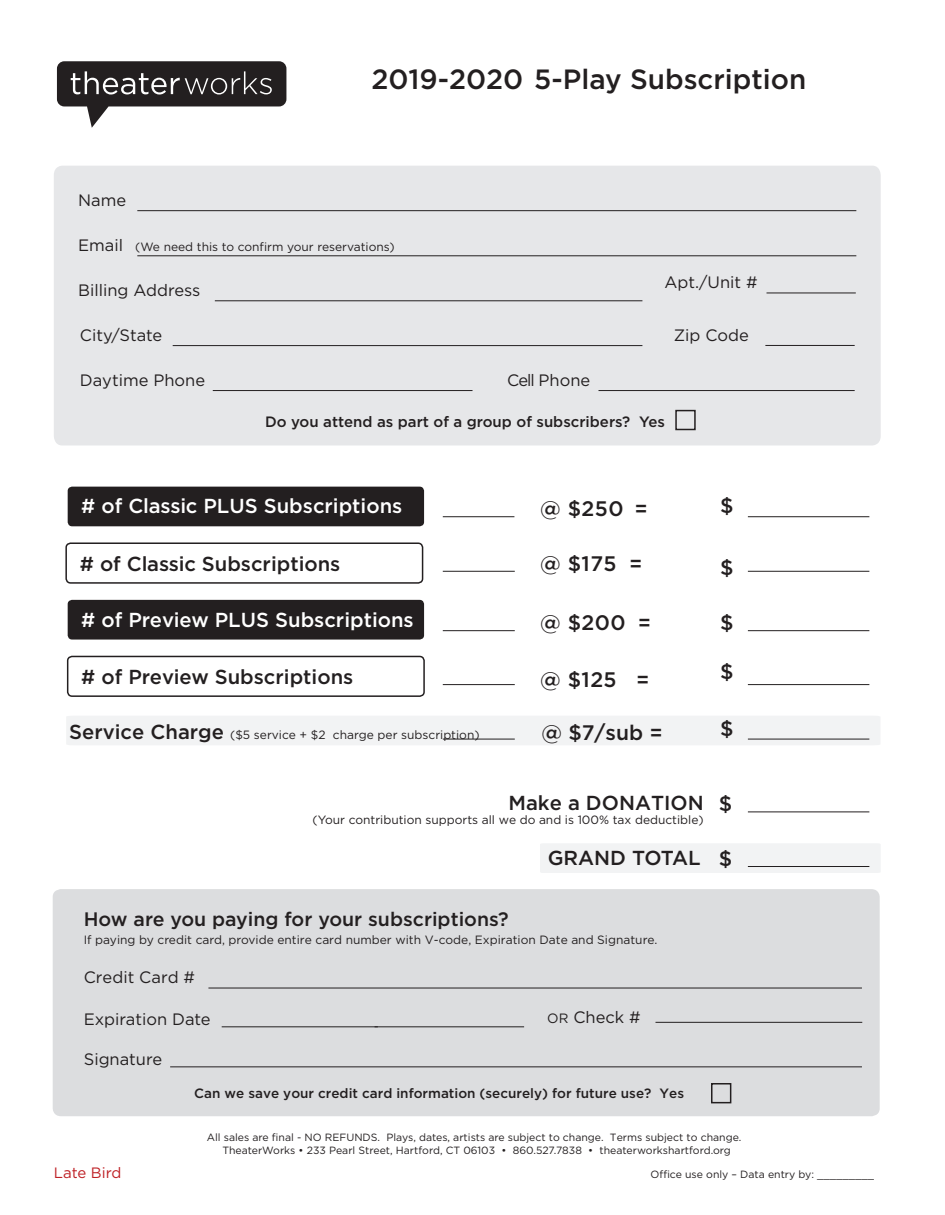
<style>
.page{position:relative;width:945px;height:1215px;background:#fff}
.page>*{position:absolute;margin:0;border:0;box-sizing:border-box;transform-origin:0 0}
.t1{font:500 27.75px "Gotham";color:#231f20}
.t2{font:500 21px "Gotham";letter-spacing:.02em;color:#231f20}
.t3{font:500 20.25px "Gotham";color:#231f20}
.t4{font:500 20.25px "Gotham";color:#fff}
.t5{font:500 19.5px "Gotham";color:#231f20}
.t6{font:16.5px "Gotham";color:#231f20}
.t7{font:500 15px "Gotham";color:#231f20}
.t8{font:15px "Gotham";letter-spacing:-.01em;color:#be2025}
.t9{font:500 13.5px "Gotham";color:#231f20}
.t10{font:12px "Gotham";color:#231f20}
.t11{font:10.5px/13.2px "Gotham";color:#231f20;text-align:center}
.s1{font-weight:500;font-size:20.25px}
.s2{font-size:21px}
.s3{font-size:13.5px}
</style>
<div class="page">
<div style="left:54px;top:166px;width:827px;height:279px;background:#e6e7e9;border-radius:9px"></div>
<hr style="left:137px;top:210px;width:719px;height:1px;background:#231f20">
<hr style="left:137px;top:255px;width:719px;height:1px;background:#231f20">
<hr style="left:215px;top:300px;width:427px;height:1px;background:#231f20">
<hr style="left:765px;top:345px;width:90px;height:1px;background:#231f20">
<hr style="left:173px;top:345px;width:469px;height:1px;background:#231f20">
<hr style="left:213px;top:390px;width:260px;height:1px;background:#231f20">
<hr style="left:598px;top:390px;width:257px;height:1px;background:#231f20">
<div style="left:53px;top:889px;width:827px;height:227px;background:#dcdddf;border-radius:8px"></div>
<div style="left:66px;top:716px;width:814px;height:29px;background:#f2f3f4"></div>
<div style="left:540px;top:844px;width:340px;height:29px;background:#f2f3f4"></div>
<hr style="left:208px;top:988px;width:654px;height:1px;background:#231f20">
<hr style="left:375px;top:1026px;width:149px;height:1px;background:#231f20">
<hr style="left:222px;top:1026px;width:156px;height:1px;background:#231f20">
<hr style="left:656px;top:1022px;width:206px;height:1px;background:#231f20">
<hr style="left:170px;top:1066px;width:692px;height:1px;background:#231f20">
<svg style="left:57px;top:61px;width:229px;height:67px"></svg>
<hr style="left:748px;top:812px;width:121px;height:1px;background:#231f20">
<hr style="left:443px;top:739px;width:72px;height:1px;background:#231f20">
<hr style="left:748px;top:739px;width:121px;height:1px;background:#231f20">
<div style="left:67px;top:656px;width:358px;height:41px;border:2px solid #231f20;border-radius:4px"></div>
<hr style="left:748px;top:684px;width:121px;height:1px;background:#231f20">
<hr style="left:443px;top:684px;width:72px;height:1px;background:#231f20">
<hr style="left:748px;top:571px;width:121px;height:1px;background:#231f20">
<hr style="left:443px;top:571px;width:72px;height:1px;background:#231f20">
<div style="left:65px;top:542px;width:358px;height:42px;border:2px solid #231f20;border-radius:4px"></div>
<div style="left:68px;top:600px;width:356px;height:40px;background:#231f20;border-radius:4px"></div>
<hr style="left:748px;top:630px;width:121px;height:1px;background:#231f20">
<hr style="left:443px;top:630px;width:72px;height:1px;background:#231f20">
<div style="left:68px;top:487px;width:356px;height:39px;background:#231f20;border-radius:4px"></div>
<hr style="left:748px;top:516px;width:121px;height:1px;background:#231f20">
<hr style="left:443px;top:516px;width:71px;height:1px;background:#231f20">
<hr style="left:748px;top:866px;width:121px;height:1px;background:#231f20">
<div style="left:711px;top:1083px;width:20px;height:20px;border:2px solid #231f20"></div>
<div style="left:675px;top:410px;width:21px;height:20px;border:2px solid #231f20"></div>
<hr style="left:767px;top:293px;width:89px;height:1px;background:#231f20">
<h1 class="t1" style="left:371px;top:63px;width:436px">2019-2020 5-Play Subscription</h1>
<h3 class="t6" style="left:78px;top:191px;width:50px">Name</h3>
<h3 class="t6" style="left:78px;top:236px;width:46px">Email</h3>
<h3 class="t6" style="left:78px;top:281px;width:124px">Billing Address</h3>
<h3 class="t6" style="left:80px;top:326px;width:84px">City/State</h3>
<h3 class="t6" style="left:674px;top:326px;width:77px">Zip Code</h3>
<h3 class="t6" style="left:80px;top:371px;width:127px">Daytime Phone</h3>
<h3 class="t6" style="left:507px;top:371px;width:85px">Cell Phone</h3>
<p class="t7" style="left:265px;top:413px;width:401px">Do you attend as part of a group of subscribers? Yes</p>
<p class="t10" style="left:135px;top:240px;width:261px">(We need this to confirm your reservations)</p>
<h3 class="t6" style="left:664px;top:273px;width:95px">Apt./Unit #</h3>
<h3 class="t4" style="left:81px;top:494px;width:323px"># of Classic PLUS Subscriptions</h3>
<h2 class="t2" style="left:540px;top:497px;width:109px">@ $250 =</h2>
<h2 class="t2" style="left:720px;top:494px;width:15px">$</h2>
<h3 class="t3" style="left:80px;top:552px;width:262px"># of Classic Subscriptions</h3>
<h2 class="t2" style="left:540px;top:552px;width:104px">@ $175 =</h2>
<h2 class="t2" style="left:720px;top:555px;width:15px">$</h2>
<h3 class="t4" style="left:81px;top:608px;width:334px"># of Preview PLUS Subscriptions</h3>
<h2 class="t2" style="left:540px;top:611px;width:113px">@ $200 =</h2>
<h2 class="t2" style="left:720px;top:611px;width:15px">$</h2>
<h3 class="t3" style="left:81px;top:666px;width:274px"># of Preview Subscriptions</h3>
<h2 class="t2" style="left:540px;top:668px;width:111px">@ $125 =</h2>
<h2 class="t2" style="left:720px;top:659px;width:15px">$</h2>
<p class="t10" style="left:69px;top:728px;width:412px"><span class="s1">Service Charge</span> ($5 service + $2 charge per subscription)</p>
<h2 class="t2" style="left:542px;top:721px;width:123px">@ $7/sub =</h2>
<h2 class="t2" style="left:720px;top:717px;width:15px">$</h2>
<h3 class="t3" style="left:508px;top:791px;width:197px">Make a DONATION</h3>
<p class="t10" style="left:313px;top:813px;width:393px">(Your contribution supports all we do and is 100% tax deductible)</p>
<h2 class="t2" style="left:719px;top:792px;width:15px">$</h2>
<h3 class="t3" style="left:548px;top:846px;width:186px">GRAND TOTAL <span class="s2">$</span></h3>
<h3 class="t5" style="left:84px;top:908px;width:427px">How are you paying for your subscriptions?</h3>
<p class="t10" style="left:84px;top:933px;width:575px">If paying by credit card, provide entire card number with V-code, Expiration Date and Signature.</p>
<h3 class="t6" style="left:84px;top:968px;width:113px">Credit Card #</h3>
<h3 class="t6" style="left:84px;top:1010px;width:128px">Expiration Date</h3>
<h3 class="t6" style="left:547px;top:1008px;width:95px"><span class="s3">OR</span> Check #</h3>
<h3 class="t6" style="left:84px;top:1050px;width:80px">Signature</h3>
<p class="t8" style="left:54px;top:1164px;width:69px">Late Bird</p>
<p class="t9" style="left:194px;top:1085px;width:491px">Can we save your credit card information (securely) for future use? Yes</p>
<p class="t11" style="left:207px;top:1131px;width:536px">All sales are final - NO REFUNDS. Plays, dates, artists are subject to change. Terms subject to change.<br>TheaterWorks • 233 Pearl Street, Hartford, CT 06103 • 860.527.7838 • theaterworkshartford.org</p>
<p class="t11" style="left:651px;top:1167px;width:225px">Office use only – Data entry by: _________</p>
</div>
